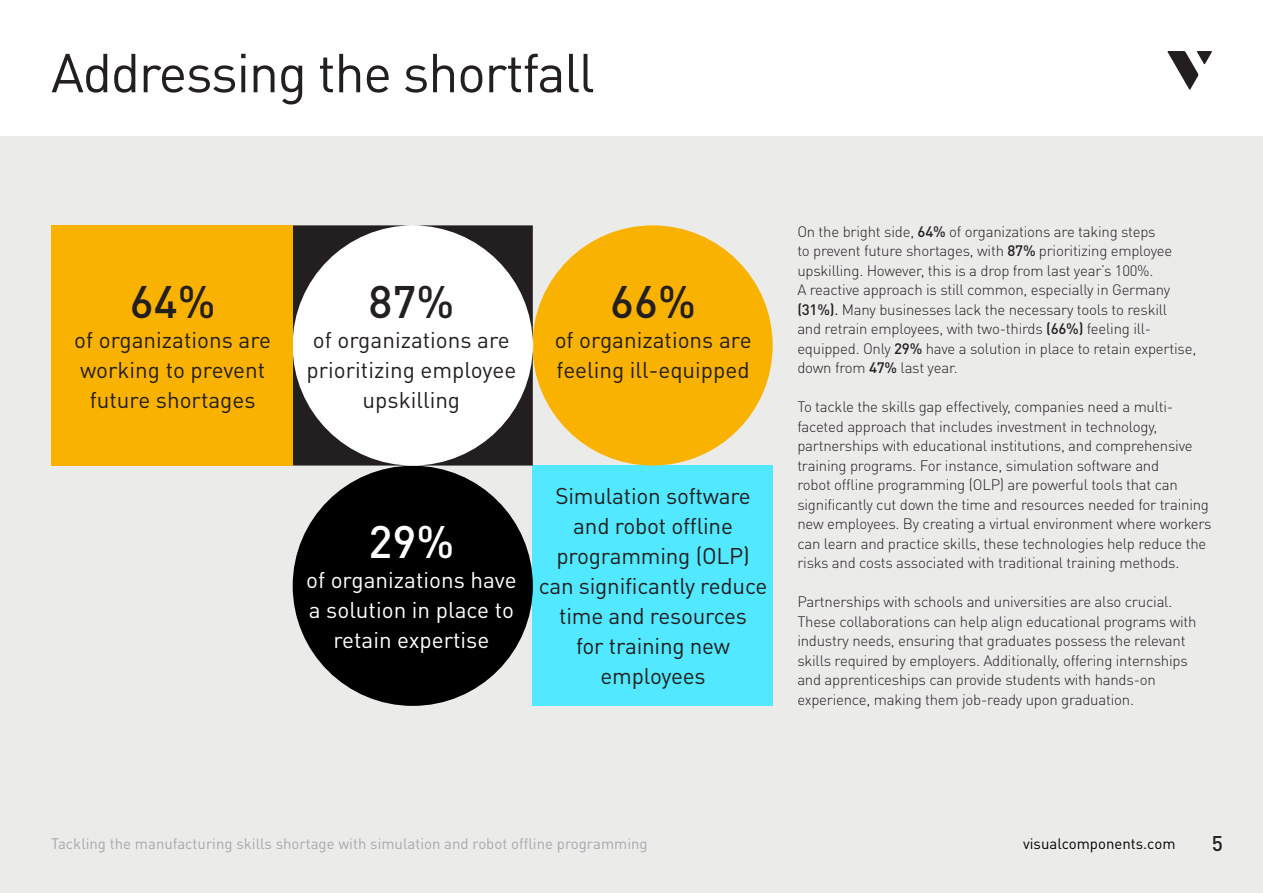
<style>
.page{position:relative;width:1263px;height:893px;background:#fff}
.page>*{position:absolute;margin:0;border:0;box-sizing:border-box;transform-origin:0 0}
.t1{font:54px "DINOT";letter-spacing:-.025em;color:#231f20}
.t2{font:500 45px "DINOT";color:#231f20}
.t3{font:500 45px "DINOT";color:#fff}
.t4{font:22.5px/30px "DINOT";letter-spacing:-.01em;color:#231f20;text-align:center}
.t5{font:22.5px/30px "DINOT";color:#fff;text-align:center}
.t6{font:500 21px "DINOT";color:#231f20}
.body_text_black{font:300 15px/19.5px "DINOT";letter-spacing:-.015em;color:#231f20}
.t7{font:15px "DINOT";color:#a8a9ad}
.t8{font:15px "DINOT";color:#000}
.s1{font-weight:500}
.s2{font-weight:400}
</style>
<div class="page">
<div style="left:0;top:136px;width:1263px;height:757px;background:#ebebea"></div>
<svg style="left:1167px;top:51px;width:45px;height:39px"></svg>
<div style="left:533px;top:466px;width:240px;height:240px;background:#52e8ff"></div>
<div style="left:293px;top:466px;width:240px;height:240px;background:#000;border-radius:50%"></div>
<div style="left:532px;top:225px;width:241px;height:241px;background:#fab200;border-radius:50%"></div>
<svg style="left:293px;top:225px;width:240px;height:241px;fill:#fff"></svg>
<div style="left:51px;top:225px;width:242px;height:241px;background:#fab200"></div>
<p class="t1" style="left:51px;top:39px;width:545px">Addressing the shortfall</p>
<p class="t2" style="left:130px;top:273px;width:87px">64%</p>
<p class="t4" style="left:74px;top:324px;width:198px">of organizations are working to prevent future shortages</p>
<p class="t2" style="left:368px;top:273px;width:87px">87%</p>
<p class="t4" style="left:306px;top:324px;width:211px">of organizations are prioritizing employee upskilling</p>
<p class="t2" style="left:610px;top:273px;width:87px">66%</p>
<p class="t4" style="left:555px;top:324px;width:198px;text-align:left">of organizations are feeling ill-equipped</p>
<p class="t3" style="left:368px;top:513px;width:87px">29%</p>
<p class="t5" style="left:306px;top:564px;width:212px">of organizations have a solution in place to retain expertise</p>
<p class="t4" style="left:539px;top:481px;width:230px">Simulation software and robot offline programming (OLP) can significantly reduce time and resources<br>for training new employees</p>
<p class="body_text_black" style="left:797px;top:222px;width:400px">On the bright side, <span class="s1">64%</span> of organizations are taking steps<br>to prevent future shortages, with <span class="s1">87%</span> prioritizing employee upskilling. However, this is a drop from last year’s 100%.<br>A reactive approach is still common, especially in Germany <span class="s1">(31%)</span><span class="s2">.</span> Many businesses lack the necessary tools to reskill<br>and retrain employees, with two-thirds <span class="s1">(66%)</span> feeling ill&shy;equipped. Only <span class="s1">29%</span> have a solution in place to retain expertise, down from <span class="s1">47%</span> last year.</p>
<p class="body_text_black" style="left:797px;top:397px;width:416px">To tackle the skills gap effectively, companies need a multi&shy;faceted approach that includes investment in technology, partnerships with educational institutions, and comprehensive training programs. For instance, simulation software and<br>robot offline programming (OLP) are powerful tools that can significantly cut down the time and resources needed for training new employees. By creating a virtual environment where workers can learn and practice skills, these technologies help reduce the risks and costs associated with traditional training methods.</p>
<p class="body_text_black" style="left:797px;top:592px;width:401px">Partnerships with schools and universities are also crucial.<br>These collaborations can help align educational programs with industry needs, ensuring that graduates possess the relevant skills required by employers. Additionally, offering internships and apprenticeships can provide students with hands-on experience, making them job-ready upon graduation.</p>
<p class="t7" style="left:51px;top:834px;width:598px">Tackling the manufacturing skills shortage with simulation and robot offline programming</p>
<p class="t8" style="left:1023px;top:834px;width:154px">visualcomponents.com</p>
<p class="t6" style="left:1212px;top:830px;width:13px">5</p>
</div>
